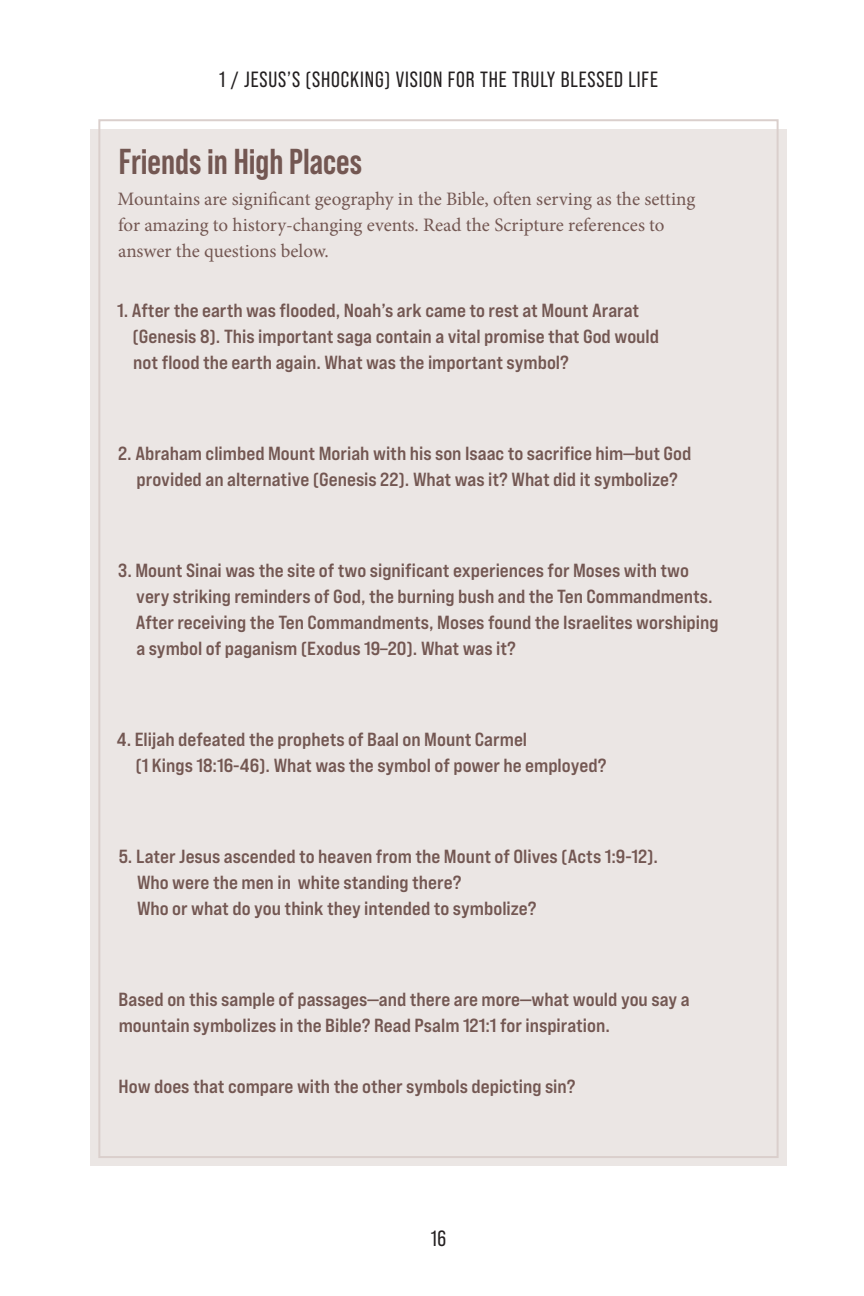
<style>
.page{position:relative;width:864px;height:1296px;background:#fff}
.page>*{position:absolute;margin:0;border:0;box-sizing:border-box;transform-origin:0 0}
.t1{font:700 36px "Bebas Neue Pro";color:#735752}
.t2{font:22px "Bebas Neue Pro";letter-spacing:.04em;color:#231f20}
.t3{font:19px/26px "Bebas Neue Pro Exp Bd";color:#735752}
.t4{font:19px/26px "Minion Pro";letter-spacing:-.005em;color:#735752}
</style>
<div class="page">
<div style="left:90px;top:129px;width:697px;height:1037px;background:#ebe6e4"></div>
<p class="t2" style="left:219px;top:67px;width:440px">1 / JESUS’S (SHOCKING) VISION FOR THE TRULY BLESSED LIFE</p>
<h1 class="t1" style="left:119px;top:141px;width:245px">Friends in High Places</h1>
<p class="t4" style="left:118px;top:186px;width:579px">Mountains are significant geography in the Bible, often serving as the setting for amazing to history-changing events. Read the Scripture references to answer the questions below.</p>
<p class="t3" style="left:133px;top:297px;width:528px;text-indent:-15px">1. After the earth was flooded, Noah’s ark came to rest at Mount Ararat (Genesis 8). This important saga contain a vital promise that God would not flood the earth again. What was the important symbol?</p>
<p class="t3" style="left:118px;top:440px;width:575px;text-align:center">2. Abraham climbed Mount Moriah with his son Isaac to sacrifice him—but God provided an alternative (Genesis 22). What was it? What did it symbolize?</p>
<p class="t3" style="left:136px;top:557px;width:584px;text-indent:-17px">3. Mount Sinai was the site of two significant experiences for Moses with two very striking reminders of God, the burning bush and the Ten Commandments.<br>After receiving the Ten Commandments, Moses found the Israelites worshiping a symbol of paganism (Exodus 19–20). What was it?</p>
<p class="t3" style="left:135px;top:726px;width:473px;text-indent:-18px">4. Elijah defeated the prophets of Baal on Mount Carmel<br>(1 Kings 18:16-46). What was the symbol of power he employed?</p>
<p class="t3" style="left:137px;top:843px;width:523px;text-indent:-18px">5. Later Jesus ascended to heaven from the Mount of Olives (Acts 1:9-12).<br>Who were the men in white standing there?<br>Who or what do you think they intended to symbolize?</p>
<p class="t3" style="left:119px;top:986px;width:573px">Based on this sample of passages—and there are more—what would you say a mountain symbolizes in the Bible? Read Psalm 121:1 for inspiration.</p>
<p class="t3" style="left:119px;top:1073px;width:459px">How does that compare with the other symbols depicting sin?</p>
<p class="t2" style="left:431px;top:1226px;width:17px">16</p>
</div>
